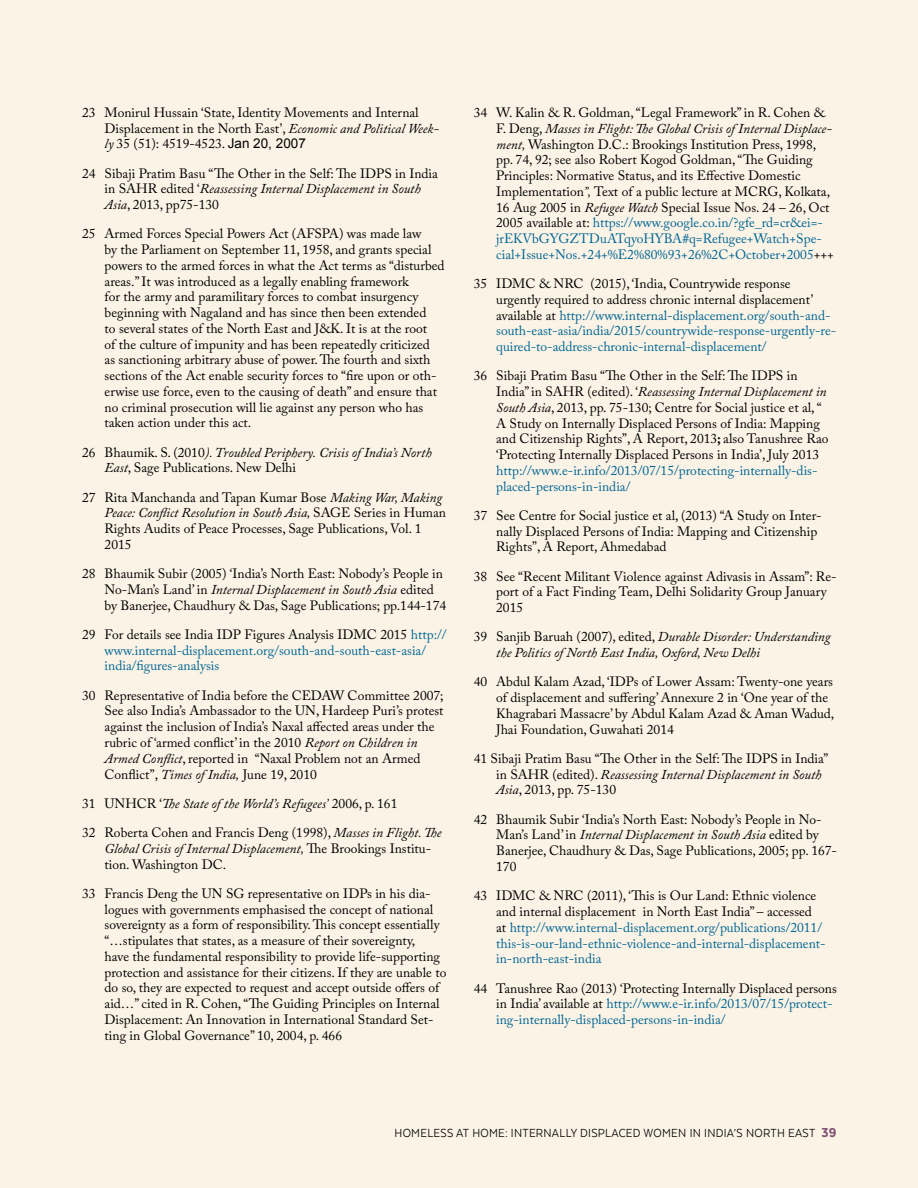
<style>
.page{position:relative;width:918px;height:1188px;background:#fbf3e5}
.page>*{position:absolute;margin:0;border:0;box-sizing:border-box;transform-origin:0 0}
.t1{font:13.5px/15.8px "Adobe Caslon Pro";color:#000}
.t2{font:13.5px/15.8px "Adobe Caslon Pro";color:#006594}
.t3{font:italic 13.5px/15.8px "Adobe Caslon Pro";color:#000}
.t4{font:13.5px "Texta Narrow";letter-spacing:.02em;color:#000}
.s1{font-style:italic}
.s2{font-family:"Arial"}
.s3{font-style:normal}
.s4{color:#000}
.s5{color:#006594}
.s6{font-weight:700}
.s7{font-weight:800;font-size:15px;color:#746eb3}
</style>
<div class="page">
<p class="t1" style="left:105px;top:104px;width:336px;text-indent:-23px">23 Monirul Hussain ‘State, Identity Movements and Internal<br>Displacement in the North East’, <span class="s1">Economic and Political Week&shy;ly</span> 35 (51): 4519-4523. <span class="s2">Jan 20, 2007</span></p>
<p class="t1" style="left:105px;top:165px;width:335px;text-indent:-23px">24 Sibaji Pratim Basu “The Other in the Self: The IDPS in India in SAHR edited ‘<span class="s1">Reassessing Internal Displacement in South<br>Asia</span>, 2013, pp75-130</p>
<p class="t1" style="left:105px;top:226px;width:342px;text-indent:-23px">25 Armed Forces Special Powers Act (AFSPA) was made law<br>by the Parliament on September 11, 1958, and grants special powers to the armed forces in what the Act terms as “disturbed areas.” It was introduced as a legally enabling framework<br>for the army and paramilitary forces to combat insurgency beginning with Nagaland and has since then been extended<br>to several states of the North East and J&amp;K. It is at the root<br>of the culture of impunity and has been repeatedly criticized<br>as sanctioning arbitrary abuse of power. The fourth and sixth sections of the Act enable security forces to “fire upon or oth&shy;erwise use force, even to the causing of death” and ensure that no criminal prosecution will lie against any person who has taken action under this act.</p>
<p class="t3" style="left:105px;top:444px;width:329px;text-indent:-23px"><span class="s3">26 Bhaumik. S. (2010</span>). Troubled Periphery. Crisis of India’s North<br>East<span class="s3">, Sage Publications. New Delhi</span></p>
<p class="t1" style="left:105px;top:489px;width:343px;text-indent:-23px">27 Rita Manchanda and Tapan Kumar Bose <span class="s1">Making War, Making Peace: Conflict Resolution in South Asia,</span> SAGE Series in Human Rights Audits of Peace Processes, Sage Publications, Vol. 1<br>2015</p>
<p class="t1" style="left:105px;top:566px;width:343px;text-indent:-23px">28 Bhaumik Subir (2005) ‘India’s North East: Nobody’s People in<br>No-Man’s Land’ in <span class="s1">Internal Displacement in South Asia</span> edited by Banerjee, Chaudhury &amp; Das, Sage Publications; pp.144-174</p>
<p class="t2" style="left:105px;top:626px;width:343px;text-indent:-23px"><span class="s4">29 For details see India IDP Figures Analysis IDMC 2015</span> http:// www.internal-displacement.org/south-and-south-east-asia/ india/figures-analysis</p>
<p class="t1" style="left:105px;top:687px;width:341px;text-indent:-23px">30 Representative of India before the CEDAW Committee 2007; See also India’s Ambassador to the UN, Hardeep Puri’s protest against the inclusion of India’s Naxal affected areas under the rubric of ‘armed conflict’ in the 2010 <span class="s1">Report on Children in Armed Conflict</span>, reported in “Naxal Problem not an Armed Conflict”, <span class="s1">Times of India,</span> June 19, 2010</p>
<p class="t1" style="left:82px;top:788px;width:361px;line-height:29.2px">31 UNHCR ‘<span class="s1">The State of the World’s Refugees’</span> 2006, p. 161<br>32 Roberta Cohen and Francis Deng (1998), <span class="s1">Masses in Flight. The</span></p>
<p class="t1" style="left:105px;top:840px;width:328px"><span class="s1">Global Crisis of Internal Displacement,</span> The Brookings Institu&shy;tion. Washington DC.</p>
<p class="t1" style="left:105px;top:885px;width:343px;text-indent:-23px">33 Francis Deng the UN SG representative on IDPs in his dia&shy;logues with governments emphasised the concept of national sovereignty as a form of responsibility. This concept essentially “…stipulates that states, as a measure of their sovereignty,<br>have the fundamental responsibility to provide life-supporting protection and assistance for their citizens. If they are unable to do so, they are expected to request and accept outside offers of aid…” cited in R. Cohen, “The Guiding Principles on Internal Displacement: An Innovation in International Standard Set&shy;ting in Global Governance” 10, 2004, p. 466</p>
<p class="t1" style="left:496px;top:105px;width:339px;text-indent:-23px">34 W. Kalin &amp; R. Goldman, “Legal Framework” in R. Cohen &amp; F. Deng, <span class="s1">Masses in Flight: The Global Crisis of Internal Displace&shy;ment,</span> Washington D.C.: Brookings Institution Press, 1998, pp. 74, 92; see also Robert Kogod Goldman, “The Guiding Principles: Normative Status, and its Effective Domestic Implementation<span class="s1">”,</span> Text of a public lecture at MCRG, Kolkata, 16 Aug 2005 in <span class="s1">Refugee Watch</span> Special Issue Nos. 24 – 26, Oct 2005 available at: <span class="s5">https://www.google.co.in/?gfe_rd=cr&amp;ei=- jrEKVbGYGZTDuATqyoHYBA#q=Refugee+Watch+Spe&shy;cial+Issue+Nos.+24+%E2%80%93+26%2C+October+2005</span>+++</p>
<p class="t2" style="left:496px;top:276px;width:342px;text-indent:-23px"><span class="s4">35 IDMC &amp; NRC (2015), ‘India, Countrywide response urgently required to address chronic internal displacement’ available at</span> http://www.internal-displacement.org/south-and&shy;south-east-asia/india/2015/countrywide-response-urgently-re&shy;quired-to-address-chronic-internal-displacement/</p>
<p class="t1" style="left:496px;top:368px;width:334px;text-indent:-23px">36 Sibaji Pratim Basu “The Other in the Self: The IDPS in India” in SAHR (edited). ‘<span class="s1">Reassessing Internal Displacement in South Asia</span>, 2013, pp. 75-130; Centre for Social justice et al, “ A Study on Internally Displaced Persons of India: Mapping and Citizenship Rights”, A Report, 2013<span class="s6">;</span> also Tanushree Rao ‘Protecting Internally Displaced Persons in India’, July 2013</p>
<p class="t2" style="left:496px;top:462px;width:323px">http://www.e-ir.info/2013/07/15/protecting-internally-dis&shy;placed-persons-in-india/</p>
<p class="t1" style="left:496px;top:507px;width:327px;text-indent:-23px">37 See Centre for Social justice et al, (2013) “A Study on Inter&shy;nally Displaced Persons of India: Mapping and Citizenship<br>Rights”, A Report, Ahmedabad</p>
<p class="t1" style="left:496px;top:568px;width:342px;text-indent:-23px">38 See “Recent Militant Violence against Adivasis in Assam”: Re&shy;port of a Fact Finding Team, Delhi Solidarity Group January<br>2015</p>
<p class="t3" style="left:496px;top:629px;width:336px;text-indent:-23px"><span class="s3">39 Sanjib Baruah (2007), edited,</span> Durable Disorder: Understanding the Politics of North East India, Oxford, New Delhi</p>
<p class="t1" style="left:496px;top:674px;width:340px;text-indent:-23px">40 Abdul Kalam Azad, ‘IDPs of Lower Assam: Twenty-one years of displacement and suffering’ Annexure 2 in ‘One year of the Khagrabari Massacre’ by Abdul Kalam Azad &amp; Aman Wadud, Jhai Foundation, Guwahati 2014</p>
<p class="t1" style="left:496px;top:750px;width:334px;text-indent:-23px">41 Sibaji Pratim Basu “The Other in the Self: The IDPS in India” in SAHR (edited). <span class="s1">Reassessing Internal Displacement in South<br>Asia</span>, 2013, pp. 75-130</p>
<p class="t1" style="left:496px;top:811px;width:342px;text-indent:-23px">42 Bhaumik Subir ‘India’s North East: Nobody’s People in No-Man’s Land’ in <span class="s1">Internal Displacement in South Asia</span> edited by Banerjee, Chaudhury &amp; Das, Sage Publications, 2005; pp. 167- 170</p>
<p class="t2" style="left:496px;top:888px;width:331px;text-indent:-23px"><span class="s4">43 IDMC &amp; NRC (2011), ‘This is Our Land: Ethnic violence and internal displacement in North East India” – accessed<br>at</span> http://www.internal-displacement.org/publications/2011/ this-is-our-land-ethnic-violence-and-internal-displacement&shy;in-north-east-india</p>
<p class="t2" style="left:496px;top:980px;width:342px;text-indent:-23px"><span class="s4">44 Tanushree Rao (2013) ‘Protecting Internally Displaced persons in India’ available at</span> http://www.e-ir.info/2013/07/15/protect&shy;ing-internally-displaced-persons-in-india/</p>
<p class="t4" style="left:395px;top:1126px;width:443px">HOMELESS AT HOME: INTERNALLY DISPLACED WOMEN IN INDIA’S NORTH EAST <span class="s7">39</span></p>
</div>
